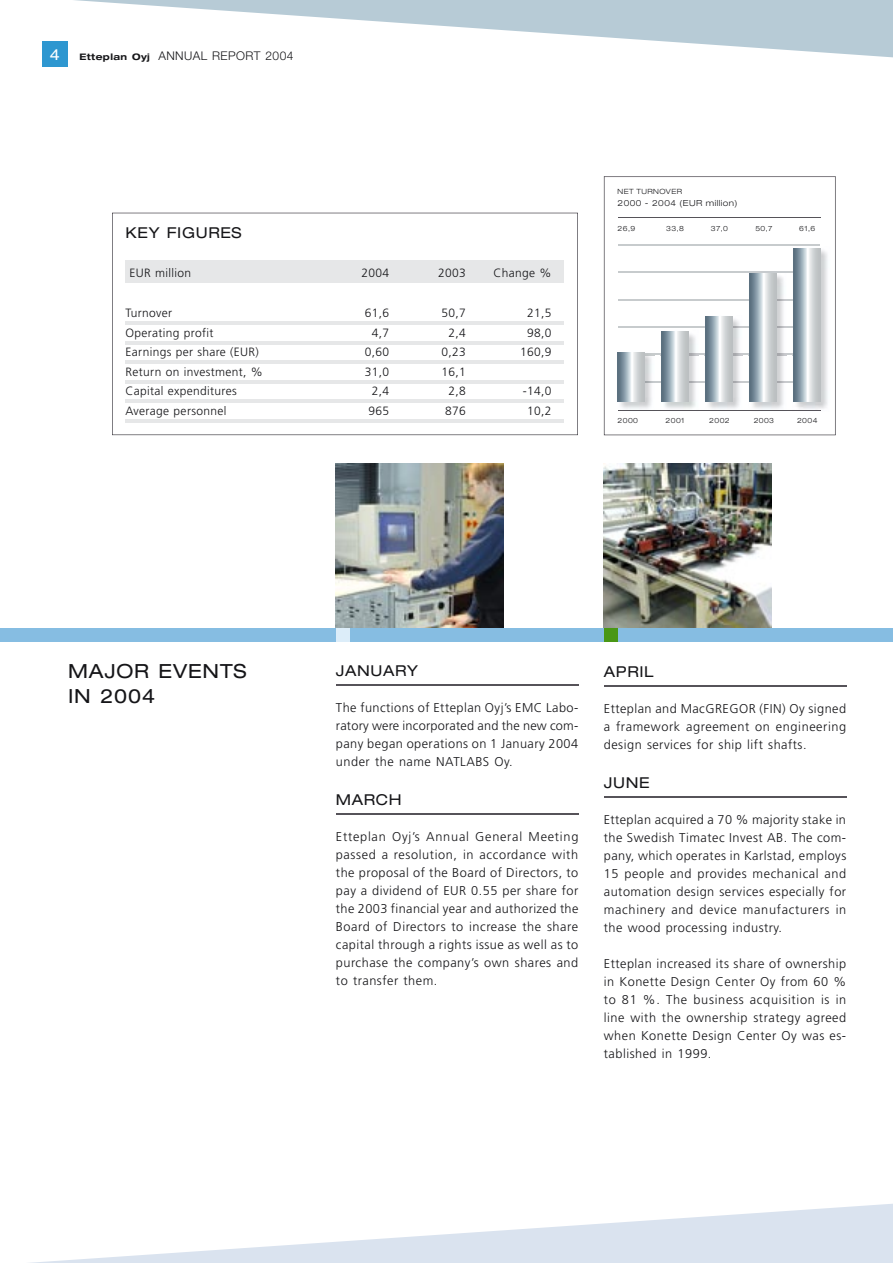
<style>
.page{position:relative;width:893px;height:1263px;background:#fff}
.page>*{position:absolute;margin:0;border:0;box-sizing:border-box;transform-origin:0 0}
.t1{font:expanded 19.5px/25.5px "Helvetica Neue";letter-spacing:.045em;color:#151518}
.t2{font:expanded 15px "Helvetica Neue";letter-spacing:.045em;color:#151518}
.t3{font:expanded 15px "Helvetica Neue";color:#fff}
.t4{font:300 12.75px/18px "Frutiger";letter-spacing:.04em;color:#151518;text-align:justify}
.t5{font:300 12px "Frutiger";letter-spacing:.03em;color:#151518}
.t6{font:300 12px "Helvetica Neue";letter-spacing:.035em;color:#151518}
.t7{font:300 expanded 8.4px "Helvetica Neue";letter-spacing:.055em;color:#151518}
.t8{font:300 expanded 7.2px "Helvetica Neue";letter-spacing:.055em;color:#151518}
.s1{font-weight:700;font-stretch:expanded;font-size:9px}
</style>
<div class="page">
<div style="left:42px;top:41px;width:26px;height:26px;background:#2e97d0"></div>
<svg style="left:74px;top:0;width:819px;height:57px"></svg>
<svg style="left:30px;top:1204px;width:863px;height:59px;fill:#e1e8f2"></svg>
<img style="left:336px;top:464px;width:167px;height:164px">
<svg style="left:604px;top:176px;width:232px;height:259px"></svg>
<hr style="left:618px;top:244px;width:202px;height:1px;background:#c7cbcd">
<hr style="left:618px;top:272px;width:202px;height:1px;background:#c7cbcd">
<hr style="left:618px;top:299px;width:202px;height:1px;background:#c7cbcd">
<hr style="left:618px;top:326px;width:202px;height:2px;background:#c7cbcd">
<hr style="left:618px;top:354px;width:202px;height:1px;background:#c7cbcd">
<hr style="left:618px;top:381px;width:202px;height:1px;background:#c7cbcd">
<img style="left:616px;top:351px;width:39px;height:61px">
<svg style="left:618px;top:352px;width:26px;height:50px"></svg>
<img style="left:660px;top:330px;width:38px;height:82px">
<img style="left:660px;top:354px;width:38px;height:1px">
<img style="left:660px;top:381px;width:38px;height:1px">
<svg style="left:662px;top:331px;width:26px;height:71px;background:#b4bfc5"></svg>
<img style="left:704px;top:315px;width:38px;height:97px">
<img style="left:704px;top:326px;width:38px;height:2px">
<img style="left:704px;top:354px;width:38px;height:1px">
<img style="left:704px;top:381px;width:38px;height:1px">
<svg style="left:706px;top:317px;width:26px;height:85px;background:#b5bfc5"></svg>
<img style="left:748px;top:273px;width:38px;height:139px">
<img style="left:748px;top:299px;width:38px;height:1px">
<img style="left:748px;top:326px;width:38px;height:2px">
<img style="left:748px;top:354px;width:38px;height:1px">
<img style="left:748px;top:381px;width:38px;height:1px">
<svg style="left:750px;top:273px;width:26px;height:129px;background:#b5bfc5"></svg>
<img style="left:792px;top:247px;width:38px;height:164px">
<svg style="left:794px;top:248px;width:26px;height:154px;background:#b5bfc6"></svg>
<hr style="left:618px;top:410px;width:202px;height:1px;background:#565359">
<hr style="left:618px;top:217px;width:202px;height:1px;background:#565359">
<img style="left:604px;top:464px;width:167px;height:164px">
<div style="left:0;top:628px;width:893px;height:14px;background:#86bde2"></div>
<div style="left:604px;top:628px;width:13px;height:14px;background:#499715"></div>
<div style="left:336px;top:628px;width:14px;height:14px;background:#dcedf9"></div>
<hr style="left:336px;top:685px;width:242px;height:1px;background:#565359">
<hr style="left:336px;top:814px;width:242px;height:1px;background:#565359">
<hr style="left:604px;top:686px;width:242px;height:1px;background:#565359">
<hr style="left:604px;top:797px;width:242px;height:1px;background:#565359">
<svg style="left:112px;top:213px;width:466px;height:222px"></svg>
<p class="t3" style="left:50px;top:45px;width:12px">4</p>
<p class="t6" style="left:79px;top:49px;width:216px"><span class="s1">Etteplan Oyj</span> ANNUAL REPORT 2004</p>
<p class="t2" style="left:125px;top:223px;width:118px">KEY FIGURES</p>
<p class="t5" style="left:130px;top:266px;width:63px">EUR million</p>
<p class="t5" style="left:361px;top:266px;width:29px">2004</p>
<p class="t5" style="left:438px;top:266px;width:29px">2003</p>
<p class="t5" style="left:493px;top:266px;width:60px">Change %</p>
<p class="t5" style="left:125px;top:306px;width:48px">Turnover</p>
<p class="t5" style="left:365px;top:306px;width:26px">61,6</p>
<p class="t5" style="left:441px;top:306px;width:26px">50,7</p>
<p class="t5" style="left:527px;top:306px;width:26px">21,5</p>
<p class="t5" style="left:125px;top:326px;width:89px">Operating profit</p>
<p class="t5" style="left:372px;top:326px;width:19px">4,7</p>
<p class="t5" style="left:448px;top:326px;width:19px">2,4</p>
<p class="t5" style="left:527px;top:326px;width:26px">98,0</p>
<p class="t5" style="left:125px;top:345px;width:135px">Earnings per share (EUR)</p>
<p class="t5" style="left:365px;top:345px;width:26px">0,60</p>
<p class="t5" style="left:441px;top:345px;width:26px">0,23</p>
<p class="t5" style="left:520px;top:345px;width:33px">160,9</p>
<p class="t5" style="left:125px;top:365px;width:139px">Return on investment, %</p>
<p class="t5" style="left:365px;top:365px;width:26px">31,0</p>
<p class="t5" style="left:441px;top:365px;width:26px">16,1</p>
<p class="t5" style="left:125px;top:384px;width:113px">Capital expenditures</p>
<p class="t5" style="left:372px;top:384px;width:19px">2,4</p>
<p class="t5" style="left:448px;top:384px;width:19px">2,8</p>
<p class="t5" style="left:523px;top:384px;width:30px">-14,0</p>
<p class="t5" style="left:125px;top:404px;width:102px">Average personnel</p>
<p class="t5" style="left:368px;top:404px;width:22px">965</p>
<p class="t5" style="left:445px;top:404px;width:22px">876</p>
<p class="t5" style="left:527px;top:404px;width:26px">10,2</p>
<p class="t8" style="left:618px;top:187px;width:66px">NET TURNOVER</p>
<p class="t7" style="left:618px;top:198px;width:121px">2000 - 2004 (EUR million)</p>
<p class="t8" style="left:618px;top:224px;width:19px">26,9</p>
<p class="t8" style="left:666px;top:224px;width:19px">33,8</p>
<p class="t8" style="left:711px;top:224px;width:19px">37,0</p>
<p class="t8" style="left:755px;top:224px;width:19px">50,7</p>
<p class="t8" style="left:799px;top:224px;width:18px">61,6</p>
<p class="t8" style="left:618px;top:416px;width:22px">2000</p>
<p class="t8" style="left:666px;top:416px;width:20px">2001</p>
<p class="t8" style="left:709px;top:416px;width:22px">2002</p>
<p class="t8" style="left:754px;top:416px;width:22px">2003</p>
<p class="t8" style="left:797px;top:416px;width:22px">2004</p>
<h1 class="t1" style="left:68px;top:657px;width:180px">MAJOR EVENTS<br>IN 2004</h1>
<p class="t2" style="left:336px;top:662px;width:84px">JANUARY</p>
<p class="t4" style="left:336px;top:699px;width:244px">The functions of Etteplan Oyj’s EMC Labo&shy;ratory were incorporated and the new com&shy;pany began operations on 1 January 2004 under the name NATLABS Oy.</p>
<p class="t2" style="left:336px;top:791px;width:67px">MARCH</p>
<p class="t4" style="left:336px;top:828px;width:244px">Etteplan Oyj’s Annual General Meeting passed a resolution, in accordance with the proposal of the Board of Directors, to pay a dividend of EUR 0.55 per share for the 2003 financial year and authorized the Board of Directors to increase the share capital through a rights issue as well as to purchase the company’s own shares and to transfer them.</p>
<p class="t2" style="left:604px;top:663px;width:51px">APRIL</p>
<p class="t4" style="left:604px;top:700px;width:244px">Etteplan and MacGREGOR (FIN) Oy signed a framework agreement on engineering design services for ship lift shafts.</p>
<p class="t2" style="left:604px;top:774px;width:47px">JUNE</p>
<p class="t4" style="left:604px;top:811px;width:244px">Etteplan acquired a 70 % majority stake in the Swedish Timatec Invest AB. The com&shy;pany, which operates in Karlstad, employs 15 people and provides mechanical and automation design services especially for machinery and device manufacturers in the wood processing industry.</p>
<p class="t4" style="left:604px;top:955px;width:244px">Etteplan increased its share of ownership in Konette Design Center Oy from 60 % to 81 %. The business acquisition is in line with the ownership strategy agreed when Konette Design Center Oy was es&shy;tablished in 1999.</p>
</div>
